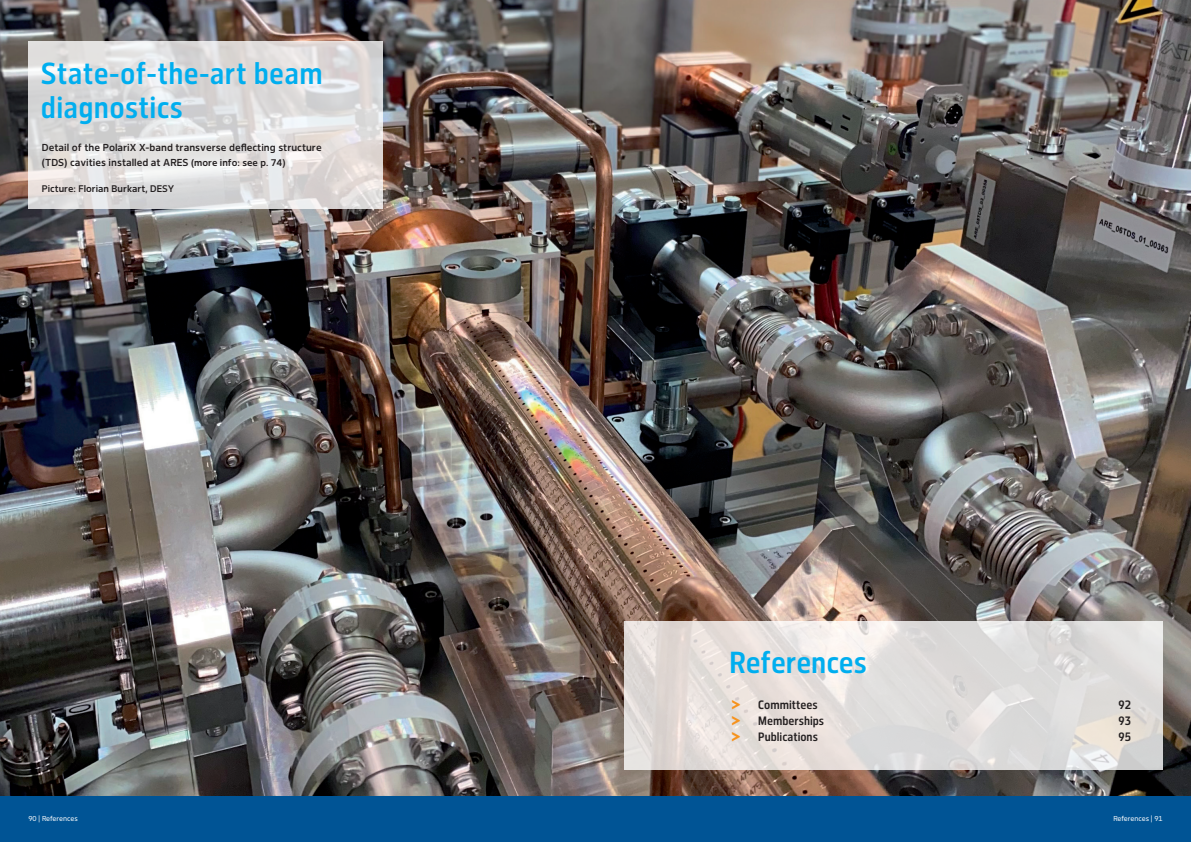
<style>
.page{position:relative;width:1191px;height:842px;background:#fff}
.page>*{position:absolute;margin:0;border:0;box-sizing:border-box;transform-origin:0 0}
.t1{font:500 30px/34px "Desy Sans Cn";letter-spacing:.01em;color:#00aeef}
.t2{font:500 12px "Desy Sans Cn";color:#231f20}
.t3{font:12px "Desy Neue Helvetica 55 Roman";color:#f7931d}
.t4{font:500 10px/15px "Desy Sans";color:#231f20}
.t5{font:500 9.5px "Desy Sans";color:#231f20}
.t6{font:7px "Desy Sans";letter-spacing:-.02em;color:#fff}
.s1{font-size:9.5px}
</style>
<div class="page">
<div style="left:0;top:791px;width:595px;height:51px;background:#005495"></div>
<div style="left:595px;top:791px;width:596px;height:51px;background:#005495"></div>
<img style="left:0;top:0;width:1191px;height:795px">
<svg style="left:624px;top:621px;width:539px;height:148px;background:#e2dedc"></svg>
<svg style="left:28px;top:41px;width:355px;height:168px;background:#dfdede"></svg>
<h1 class="t1" style="left:41px;top:57px;width:283px">State-of-the-art beam diagnostics</h1>
<p class="t4" style="left:42px;top:140px;width:281px">Detail of the PolariX X-band transverse deflecting structure (TDS) cavities installed at ARES <span class="s1">(more info: see p. 74)</span></p>
<p class="t5" style="left:42px;top:183px;width:134px">Picture: Florian Burkart, DESY</p>
<h1 class="t1" style="left:729px;top:645px;width:139px">References</h1>
<p class="t3" style="left:726px;top:697px;width:16px">º</p>
<p class="t2" style="left:758px;top:698px;width:61px">Committees</p>
<p class="t2" style="left:1118px;top:698px;width:14px">92</p>
<p class="t3" style="left:726px;top:713px;width:16px">º</p>
<p class="t2" style="left:758px;top:714px;width:67px">Memberships</p>
<p class="t2" style="left:1118px;top:714px;width:14px">93</p>
<p class="t3" style="left:726px;top:729px;width:16px">º</p>
<p class="t2" style="left:758px;top:730px;width:61px">Publications</p>
<p class="t2" style="left:1118px;top:730px;width:14px">95</p>
<p class="t6" style="left:28px;top:815px;width:51px">90 | References</p>
<p class="t6" style="left:1113px;top:815px;width:51px">References | 91</p>
</div>
